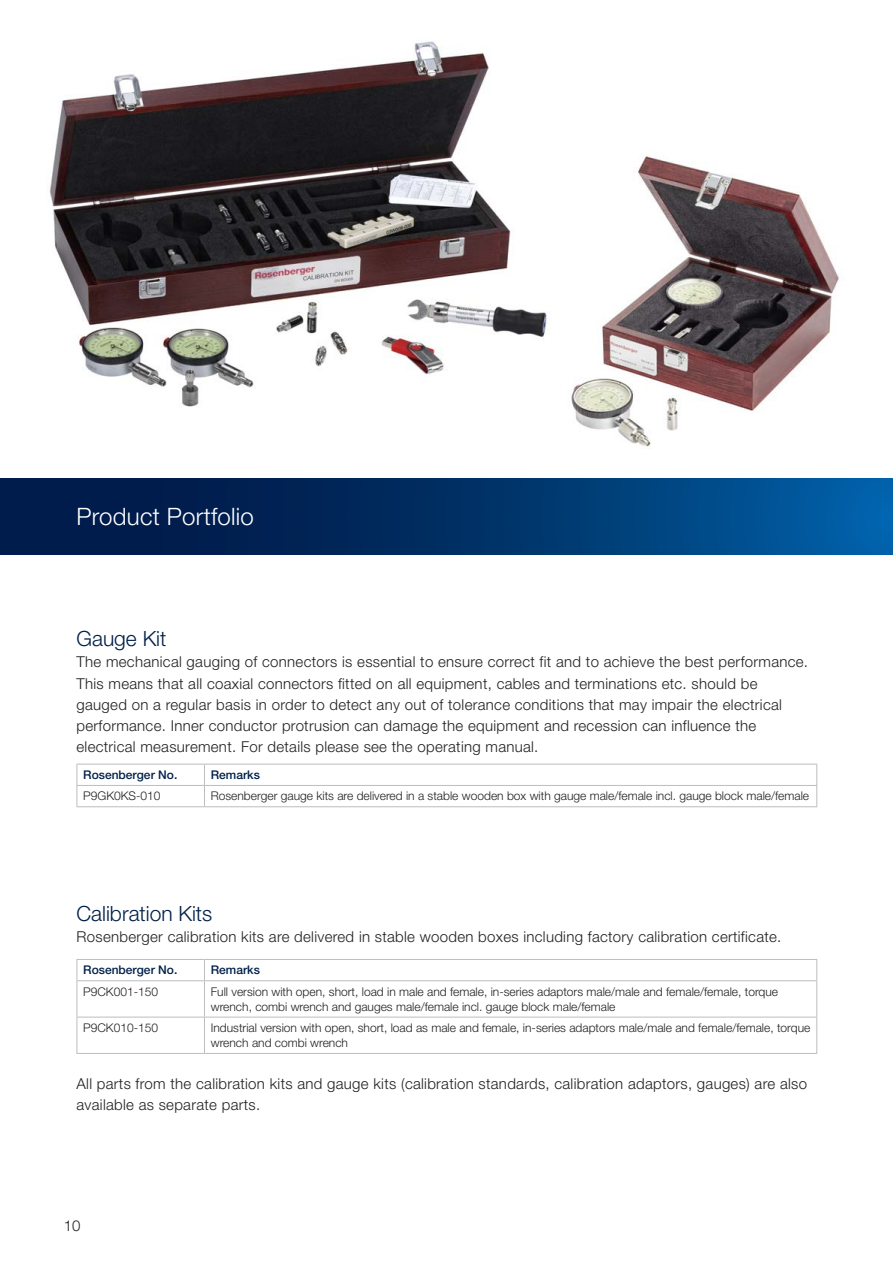
<style>
.page{position:relative;width:893px;height:1263px;background:#fff}
.page>*{position:absolute;margin:0;border:0;box-sizing:border-box;transform-origin:0 0}
.t1{font:300 24px "Helvetica Neue LT Pro";letter-spacing:.01em;color:#fff}
.t2{font:300 21px "Helvetica Neue LT Pro";color:#002048}
.t3{font:300 15px/21px "Helvetica Neue LT Pro";letter-spacing:.02em;color:#231f20}
.t4{font:300 12px/15px "Helvetica Neue LT Pro";color:#231f20}
.t5{font:500 12px "Helvetica Neue LT Pro";color:#002048}
</style>
<div class="page">
<img style="left:49px;top:41px;width:499px;height:366px">
<img style="left:571px;top:156px;width:268px;height:291px">
<svg style="left:0;top:478px;width:893px;height:77px;background:#00346b"></svg>
<svg style="left:77px;top:960px;width:1px;height:20px"></svg>
<hr style="left:204px;top:959px;width:613px;height:1px;background:#bcbdc0">
<svg style="left:204px;top:960px;width:1px;height:20px"></svg>
<svg style="left:816px;top:960px;width:1px;height:20px"></svg>
<hr style="left:77px;top:980px;width:127px;height:1px;background:#bcbdc0">
<hr style="left:77px;top:981px;width:1px;height:36px;background:#bcbdc0">
<hr style="left:204px;top:980px;width:613px;height:1px;background:#bcbdc0">
<hr style="left:204px;top:981px;width:1px;height:36px;background:#bcbdc0">
<hr style="left:816px;top:981px;width:1px;height:36px;background:#bcbdc0">
<hr style="left:77px;top:1017px;width:127px;height:1px;background:#bcbdc0">
<hr style="left:77px;top:1017px;width:1px;height:36px;background:#bcbdc0">
<hr style="left:204px;top:1017px;width:613px;height:1px;background:#bcbdc0">
<hr style="left:204px;top:1017px;width:1px;height:36px;background:#bcbdc0">
<hr style="left:816px;top:1017px;width:1px;height:36px;background:#bcbdc0">
<hr style="left:77px;top:1053px;width:127px;height:1px;background:#bcbdc0">
<hr style="left:204px;top:1053px;width:613px;height:1px;background:#bcbdc0">
<hr style="left:77px;top:959px;width:127px;height:1px;background:#bcbdc0">
<hr style="left:204px;top:764px;width:613px;height:1px;background:#bcbdc0">
<hr style="left:77px;top:785px;width:127px;height:1px;background:#bcbdc0">
<svg style="left:77px;top:765px;width:1px;height:41px"></svg>
<hr style="left:204px;top:785px;width:613px;height:1px;background:#bcbdc0">
<svg style="left:204px;top:764px;width:1px;height:42px"></svg>
<svg style="left:816px;top:764px;width:1px;height:42px"></svg>
<hr style="left:77px;top:806px;width:127px;height:1px;background:#bcbdc0">
<hr style="left:204px;top:806px;width:613px;height:1px;background:#bcbdc0">
<hr style="left:77px;top:764px;width:127px;height:1px;background:#bcbdc0">
<h1 class="t1" style="left:77px;top:502px;width:179px">Product Portfolio</h1>
<h2 class="t2" style="left:77px;top:626px;width:91px">Gauge Kit</h2>
<p class="t3" style="left:77px;top:651px;width:733px">The mechanical gauging of connectors is essential to ensure correct fit and to achieve the best performance.<br>This means that all coaxial connectors fitted on all equipment, cables and terminations etc. should be gauged on a regular basis in order to detect any out of tolerance conditions that may impair the electrical performance. Inner conductor protrusion can damage the equipment and recession can influence the electrical measurement. For details please see the operating manual.</p>
<p class="t5" style="left:83px;top:767px;width:96px">Rosenberger No.</p>
<p class="t5" style="left:211px;top:767px;width:51px">Remarks</p>
<p class="t4" style="left:83px;top:788px;width:79px">P9GK0KS-010</p>
<p class="t4" style="left:211px;top:788px;width:600px">Rosenberger gauge kits are delivered in a stable wooden box with gauge male/female incl. gauge block male/female</p>
<h2 class="t2" style="left:77px;top:900px;width:137px">Calibration Kits</h2>
<p class="t3" style="left:77px;top:926px;width:706px">Rosenberger calibration kits are delivered in stable wooden boxes including factory calibration certificate.</p>
<p class="t5" style="left:83px;top:963px;width:96px">Rosenberger No.</p>
<p class="t5" style="left:211px;top:963px;width:51px">Remarks</p>
<p class="t4" style="left:83px;top:984px;width:76px">P9CK001-150</p>
<p class="t4" style="left:211px;top:984px;width:569px">Full version with open, short, load in male and female, in-series adaptors male/male and female/female, torque wrench, combi wrench and gauges male/female incl. gauge block male/female</p>
<p class="t4" style="left:83px;top:1020px;width:76px">P9CK010-150</p>
<p class="t4" style="left:211px;top:1020px;width:601px">Industrial version with open, short, load as male and female, in-series adaptors male/male and female/female, torque wrench and combi wrench</p>
<p class="t3" style="left:77px;top:1073px;width:732px">All parts from the calibration kits and gauge kits (calibration standards, calibration adaptors, gauges) are also available as separate parts.</p>
<p class="t3" style="left:64px;top:1215px;width:18px">10</p>
</div>
